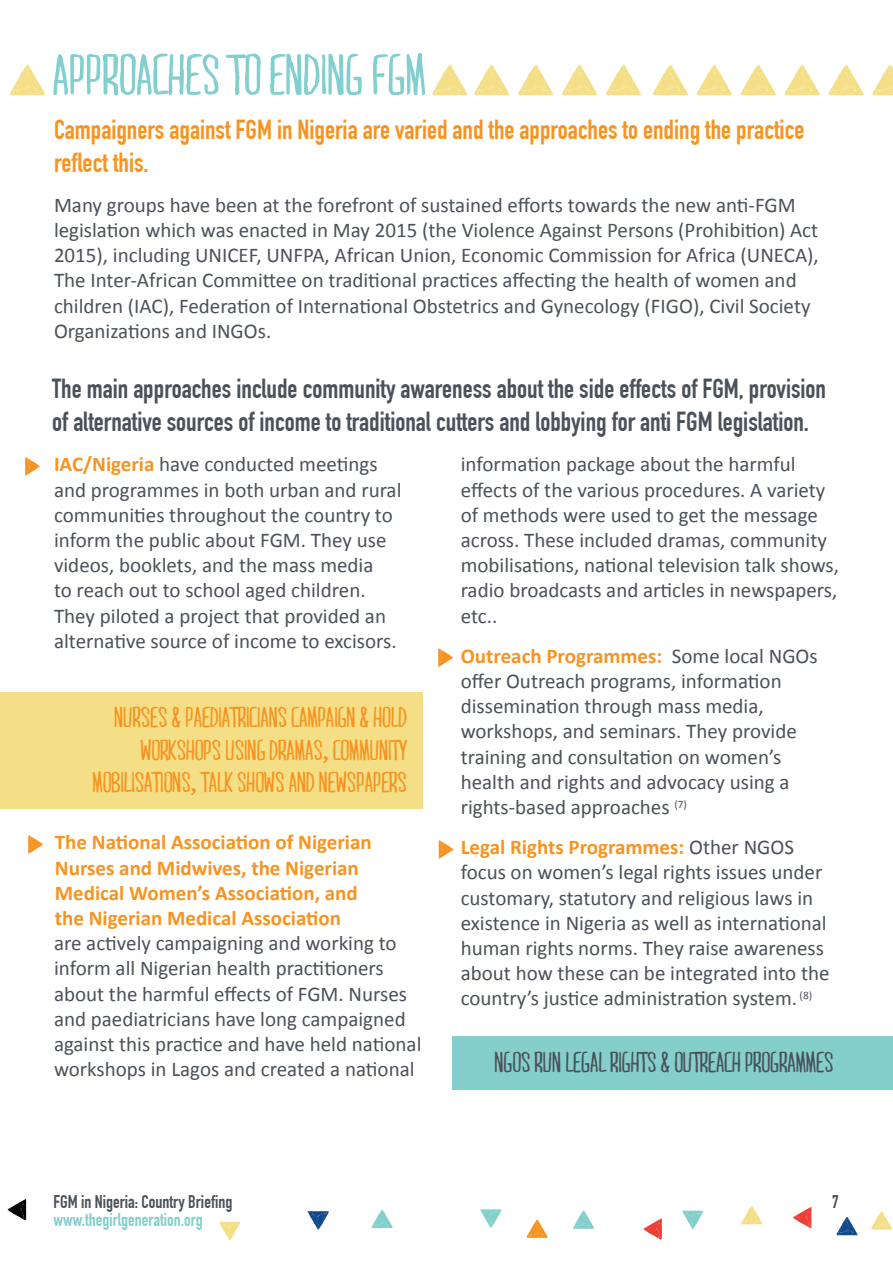
<style>
.page{position:relative;width:893px;height:1263px;background:#fff}
.page>*{position:absolute;margin:0;border:0;box-sizing:border-box;transform-origin:0 0}
.Body{font:54px "MARI&DAVID";color:#81cfce}
.Body-2{font:700 27px/32.4px "DIN Condensed";color:#4b515a}
.Body-3{font:27px/32.4px "MARI&DAVID";color:#f79320;text-align:right}
.t1{font:700 27px/32.4px "DIN Condensed";color:#f79320}
.Body-4{font:27px "MARI&DAVID";color:#4b515a}
.Body-5{font:21px/25.2px "Calibri";color:#4b515a}
.t2{font:700 18px "DIN Condensed";color:#4b515a}
.t3{font:700 18px "DIN Condensed";color:#81cfce}
.s1{font-weight:700;color:#f79320}
</style>
<div class="page">
<svg style="left:871px;top:1211px;width:21px;height:19px"></svg>
<svg style="left:527px;top:1219px;width:21px;height:19px"></svg>
<svg style="left:573px;top:1210px;width:21px;height:19px"></svg>
<svg style="left:219px;top:1221px;width:21px;height:19px"></svg>
<svg style="left:308px;top:1211px;width:21px;height:19px"></svg>
<svg style="left:372px;top:1209px;width:21px;height:19px"></svg>
<svg style="left:682px;top:1210px;width:21px;height:19px"></svg>
<svg style="left:480px;top:1209px;width:21px;height:19px"></svg>
<svg style="left:741px;top:1206px;width:21px;height:18px"></svg>
<svg style="left:836px;top:1217px;width:22px;height:18px"></svg>
<svg style="left:8px;top:1199px;width:18px;height:21px"></svg>
<svg style="left:643px;top:1218px;width:19px;height:21px"></svg>
<svg style="left:793px;top:1207px;width:19px;height:21px"></svg>
<svg style="left:28px;top:835px;width:15px;height:19px"></svg>
<svg style="left:25px;top:457px;width:15px;height:19px"></svg>
<svg style="left:438px;top:648px;width:15px;height:19px"></svg>
<svg style="left:438px;top:840px;width:15px;height:19px"></svg>
<svg style="left:606px;top:64px;width:35px;height:32px"></svg>
<svg style="left:872px;top:64px;width:21px;height:32px"></svg>
<svg style="left:562px;top:64px;width:35px;height:32px"></svg>
<svg style="left:828px;top:64px;width:36px;height:32px"></svg>
<svg style="left:518px;top:64px;width:35px;height:32px"></svg>
<svg style="left:785px;top:64px;width:35px;height:32px"></svg>
<svg style="left:474px;top:64px;width:35px;height:32px"></svg>
<svg style="left:741px;top:64px;width:35px;height:32px"></svg>
<svg style="left:697px;top:64px;width:35px;height:32px"></svg>
<svg style="left:10px;top:64px;width:35px;height:32px"></svg>
<svg style="left:653px;top:64px;width:35px;height:32px"></svg>
<svg style="left:432px;top:64px;width:36px;height:32px"></svg>
<div style="left:0;top:692px;width:422px;height:116px;background:#f4df87"></div>
<div style="left:453px;top:1036px;width:440px;height:54px;background:#84cfcc"></div>
<p class="Body" style="left:52px;top:45px;width:375px">APPROACHES TO ENDING FGM</p>
<h1 class="t1" style="left:54px;top:114px;width:752px">Campaigners against FGM in Nigeria are varied and the approaches to ending the practice reflect this.</h1>
<h1 class="Body-5" style="left:54px;top:191px;width:766px">Many groups have been at the forefront of sustained efforts towards the new anti-FGM legislation which was enacted in May 2015 (the Violence Against Persons (Prohibition) Act 2015), including UNICEF, UNFPA, African Union, Economic Commission for Africa (UNECA), The Inter-African Committee on traditional practices affecting the health of women and children (IAC), Federation of International Obstetrics and Gynecology (FIGO), Civil Society Organizations and INGOs.</h1>
<p class="Body-2" style="left:52px;top:373px;width:775px">The main approaches include community awareness about the side effects of FGM, provision of alternative sources of income to traditional cutters and lobbying for anti FGM legislation.</p>
<p class="Body-5" style="left:54px;top:451px;width:349px"><span class="s1">IAC/Nigeria</span> have conducted meetings and programmes in both urban and rural communities throughout the country to inform the public about FGM. They use videos, booklets, and the mass media<br>to reach out to school aged children.<br>They piloted a project that provided an alternative source of income to excisors.</p>
<p class="Body-3" style="left:92px;top:701px;width:316px">NURSES &amp; PAEDIATRICIANS CAMPAIGN &amp; HOLD<br>WORKSHOPS USING DRAMAS, COMMUNITY<br>MOBILISATIONS, TALK SHOWS AND NEWSPAPERS</p>
<p class="Body-5" style="left:54px;top:829px;width:369px"><span class="s1">The National Association of Nigerian Nurses and Midwives, the Nigerian Medical Women’s Association, and<br>the Nigerian Medical Association<br></span>are actively campaigning and working to inform all Nigerian health practitioners about the harmful effects of FGM. Nurses and paediatricians have long campaigned against this practice and have held national workshops in Lagos and created a national</p>
<p class="Body-5" style="left:461px;top:451px;width:380px">information package about the harmful effects of the various procedures. A variety of methods were used to get the message across. These included dramas, community mobilisations, national television talk shows, radio broadcasts and articles in newspapers, etc..</p>
<p class="Body-5" style="left:461px;top:642px;width:358px"><span class="s1">Outreach Programmes:</span> Some local NGOs offer Outreach programs, information dissemination through mass media, workshops, and seminars. They provide training and consultation on women’s health and rights and advocacy using a rights-based approaches <sup>(7)</sup></p>
<p class="Body-5" style="left:461px;top:834px;width:370px"><span class="s1">Legal Rights Programmes:</span> Other NGOS focus on women’s legal rights issues under customary, statutory and religious laws in existence in Nigeria as well as international human rights norms. They raise awareness about how these can be integrated into the country’s justice administration system. <sup>(8)</sup></p>
<p class="Body-4" style="left:494px;top:1047px;width:341px">NGOS RUN LEGAL RIGHTS &amp; OUTREACH PROGRAMMES</p>
<p class="t2" style="left:54px;top:1191px;width:180px">FGM in Nigeria: Country Briefing</p>
<p class="t3" style="left:54px;top:1209px;width:151px">www.thegirlgeneration.org</p>
<h2 class="t2" style="left:832px;top:1191px;width:8px">7</h2>
</div>
